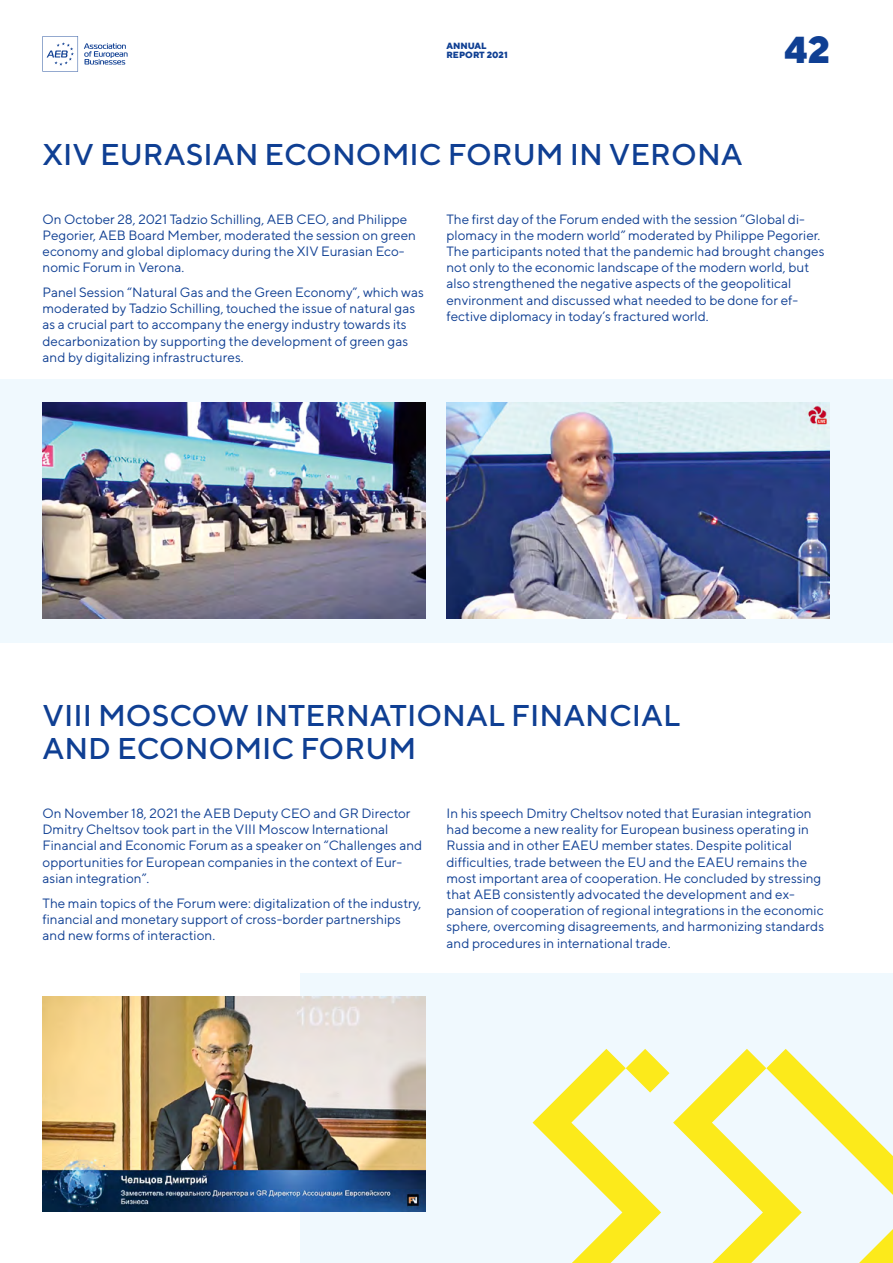
<style>
.page{position:relative;width:893px;height:1263px;background:#fff}
.page>*{position:absolute;margin:0;border:0;box-sizing:border-box;transform-origin:0 0}
.t1{font:800 37.5px "TT Norms";color:#0f3f93}
.H_2__20_spAll{font:500 30px/33px "TT Norms";color:#0f3f93}
.main_body{font:13.5px/16.2px "TT Norms";color:#0f3f93}
.t2{font:800 9px/9px "TT Norms";color:#0f3f93}
</style>
<div class="page">
<div style="left:300px;top:974px;width:593px;height:289px;background:#f0f9fe"></div>
<div style="left:0;top:379px;width:893px;height:264px;background:#f0f9fe"></div>
<img style="left:446px;top:403px;width:383px;height:215px">
<img style="left:43px;top:403px;width:382px;height:215px">
<img style="left:43px;top:997px;width:382px;height:215px">
<svg style="left:533px;top:1049px;width:360px;height:214px"></svg>
<svg style="left:84px;top:43px;width:44px;height:22px"></svg>
<svg style="left:43px;top:36px;width:35px;height:36px"></svg>
<p class="t2" style="left:446px;top:41px;width:63px">ANNUAL<br>REPORT 2021</p>
<h1 class="t1" style="left:784px;top:25px;width:48px">42</h1>
<p class="H_2__20_spAll" style="left:43px;top:137px;width:702px">XIV EURASIAN ECONOMIC FORUM IN VERONA</p>
<p class="main_body" style="left:43px;top:210px;width:375px">On October 28, 2021 Tadzio Schilling, AEB CEO, and Philippe Pegorier, AEB Board Member, moderated the session on green economy and global diplomacy during the XIV Eurasian Eco&shy;nomic Forum in Verona.</p>
<p class="main_body" style="left:43px;top:284px;width:383px">Panel Session “Natural Gas and the Green Economy”, which was moderated by Tadzio Schilling, touched the issue of natural gas as a crucial part to accompany the energy industry towards its decarbonization by supporting the development of green gas and by digitalizing infrastructures.</p>
<p class="main_body" style="left:446px;top:210px;width:380px">The first day of the Forum ended with the session “Global di&shy;plomacy in the modern world” moderated by Philippe Pegorier.<br>The participants noted that the pandemic had brought changes not only to the economic landscape of the modern world, but also strengthened the negative aspects of the geopolitical environment and discussed what needed to be done for ef&shy;fective diplomacy in today’s fractured world.</p>
<p class="H_2__20_spAll" style="left:43px;top:699px;width:639px">VIII MOSCOW INTERNATIONAL FINANCIAL<br>AND ECONOMIC FORUM</p>
<p class="main_body" style="left:43px;top:805px;width:381px">On November 18, 2021 the AEB Deputy CEO and GR Director Dmitry Cheltsov took part in the VIII Moscow International Financial and Economic Forum as a speaker on “Challenges and opportunities for European companies in the context of Eur&shy;asian integration”.</p>
<p class="main_body" style="left:43px;top:894px;width:380px">The main topics of the Forum were: digitalization of the industry, financial and monetary support of cross-border partnerships and new forms of interaction.</p>
<p class="main_body" style="left:446px;top:805px;width:379px">In his speech Dmitry Cheltsov noted that Eurasian integration had become a new reality for European business operating in Russia and in other EAEU member states. Despite political difficulties, trade between the EU and the EAEU remains the most important area of cooperation. He concluded by stressing that AEB consistently advocated the development and ex&shy;pansion of cooperation of regional integrations in the economic sphere, overcoming disagreements, and harmonizing standards and procedures in international trade.</p>
</div>
